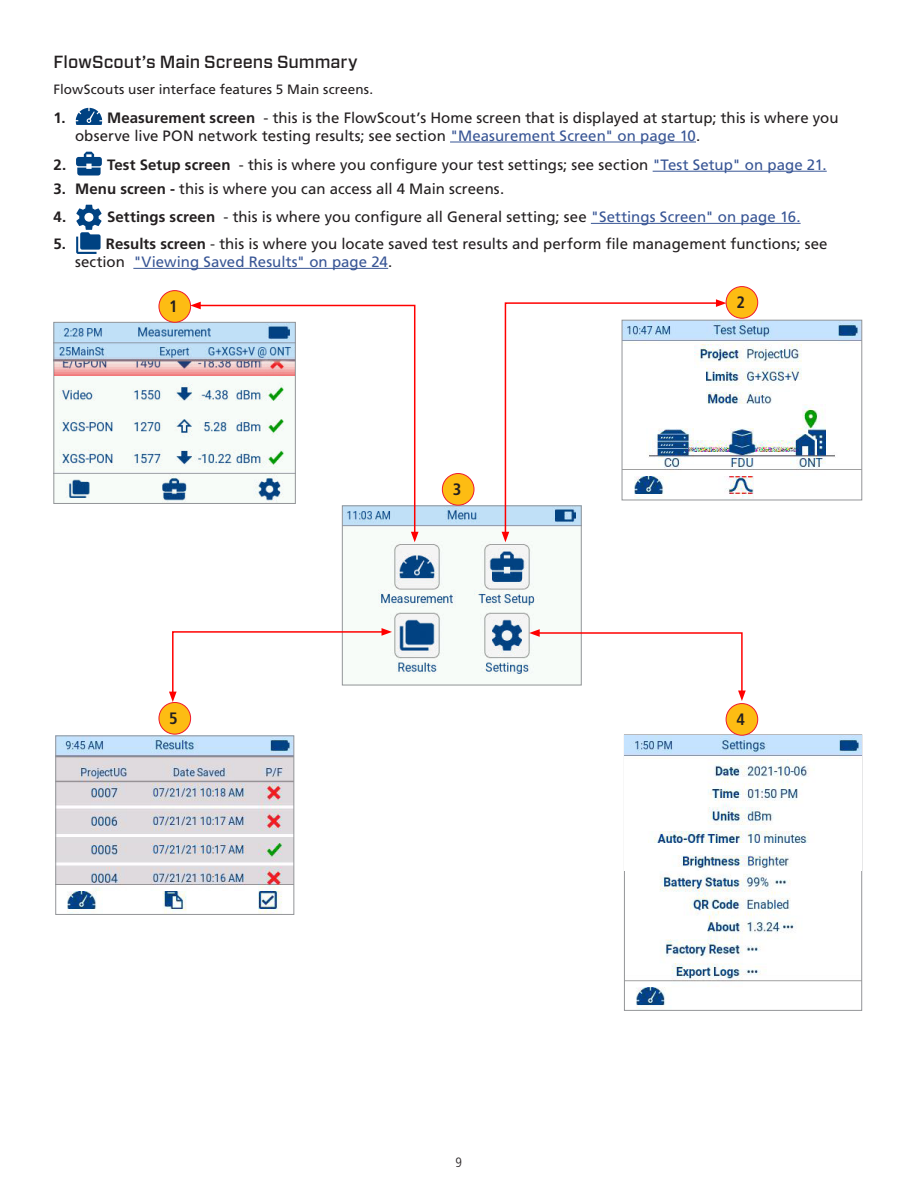
<style>
.page{position:relative;width:918px;height:1188px;background:#fff}
.page>*{position:absolute;margin:0;border:0;box-sizing:border-box;transform-origin:0 0}
.UG_A-Title{font:500 17.55px "Forza";color:#231f20}
.UG_Callout_CIRCLE{font:700 condensed 16.5px "Frutiger LT Std";color:#231f20}
.t1{font:15px/18px "Frutiger LT Std";letter-spacing:.005em;color:#231f20}
.t2{font:700 15px "Frutiger LT Std";color:#231f20}
.UG_Body{font:13.5px "Frutiger LT Std";letter-spacing:.005em;color:#231f20}
.t3{font:300 condensed 13.5px "Frutiger LT Std";color:#231f20}
.s1{font-weight:700}
.s2{color:#385595}
</style>
<div class="page">
<hr style="left:450px;top:142px;width:246px;height:1px;background:#385595">
<hr style="left:653px;top:171px;width:174px;height:1px;background:#385595">
<hr style="left:591px;top:223px;width:210px;height:1px;background:#385595">
<hr style="left:133px;top:268px;width:255px;height:1px;background:#385595">
<svg style="left:76px;top:108px;width:26px;height:17px"></svg>
<svg style="left:76px;top:152px;width:26px;height:24px"></svg>
<svg style="left:76px;top:205px;width:26px;height:49px"></svg>
<img style="left:55px;top:324px;width:142px;height:178px">
<div style="left:53px;top:322px;width:243px;height:182px;border:1px solid #939598"></div>
<img style="left:55px;top:358px;width:142px;height:17px">
<img style="left:378px;top:508px;width:161px;height:166px">
<img style="left:626px;top:874px;width:234px;height:135px">
<div style="left:624px;top:735px;width:238px;height:276px;border:1px solid #939598"></div>
<img style="left:625px;top:736px;width:236px;height:134px">
<img style="left:720px;top:322px;width:140px;height:176px">
<div style="left:622px;top:320px;width:240px;height:180px;border:1px solid #939598"></div>
<img style="left:57px;top:738px;width:235px;height:175px">
<div style="left:55px;top:736px;width:239px;height:179px;border:1px solid #939598"></div>
<div style="left:726px;top:287px;width:32px;height:31px;background:#fdbc13;border-radius:50%"></div>
<div style="left:726px;top:286px;width:32px;height:33px;border:1px solid #ee1a2e;border-radius:50%"></div>
<div style="left:726px;top:704px;width:32px;height:31px;background:#fdbc13;border-radius:50%"></div>
<div style="left:726px;top:703px;width:32px;height:33px;border:1px solid #ee1a2e;border-radius:50%"></div>
<div style="left:442px;top:474px;width:32px;height:31px;background:#fdbc13;border-radius:50%"></div>
<div style="left:442px;top:473px;width:32px;height:33px;border:1px solid #ee1a2e;border-radius:50%"></div>
<div style="left:159px;top:291px;width:32px;height:31px;background:#fdbc13;border-radius:50%"></div>
<div style="left:159px;top:290px;width:32px;height:33px;border:1px solid #ee1a2e;border-radius:50%"></div>
<div style="left:159px;top:702px;width:32px;height:32px;background:#fdbc13;border-radius:50%"></div>
<div style="left:159px;top:702px;width:32px;height:33px;border:1px solid #ee1a2e;border-radius:50%"></div>
<svg style="left:197px;top:304px;width:219px;height:232px"></svg>
<svg style="left:411px;top:532px;width:8px;height:10px"></svg>
<svg style="left:190px;top:302px;width:11px;height:7px"></svg>
<svg style="left:504px;top:302px;width:216px;height:234px"></svg>
<svg style="left:502px;top:532px;width:7px;height:10px"></svg>
<svg style="left:716px;top:299px;width:10px;height:8px"></svg>
<svg style="left:169px;top:628px;width:223px;height:74px"></svg>
<svg style="left:529px;top:629px;width:217px;height:72px"></svg>
<p class="UG_A-Title" style="left:53px;top:50px;width:306px">FlowScout’s Main Screens Summary</p>
<p class="UG_Body" style="left:53px;top:81px;width:321px">FlowScouts user interface features 5 Main screens.</p>
<p class="t2" style="left:53px;top:108px;width:14px">1.</p>
<p class="t1" style="left:75px;top:108px;width:765px;text-indent:32px"><span class="s1">Measurement screen</span> - this is the FlowScout’s Home screen that is displayed at startup; this is where you observe live PON network testing results; see section <span class="s2">"Measurement Screen" on page 10</span>.</p>
<p class="t2" style="left:53px;top:156px;width:14px">2.</p>
<p class="t1" style="left:107px;top:156px;width:721px"><span class="s1">Test Setup screen</span> - this is where you configure your test settings; see section <span class="s2">"Test Setup" on page 21.</span></p>
<p class="t1" style="left:53px;top:180px;width:452px"><span class="s1">3. Menu screen -</span> this is where you can access all 4 Main screens.</p>
<p class="t2" style="left:53px;top:208px;width:14px">4.</p>
<p class="t1" style="left:107px;top:208px;width:695px"><span class="s1">Settings screen</span> - this is where you configure all General setting; see <span class="s2">"Settings Screen" on page 16.</span></p>
<p class="t2" style="left:53px;top:235px;width:14px">5.</p>
<p class="t1" style="left:75px;top:235px;width:754px;text-indent:31px"><span class="s1">Results screen</span> - this is where you locate saved test results and perform file management functions; see section <span class="s2">"Viewing Saved Results" on page 24</span>.</p>
<p class="UG_Callout_CIRCLE" style="left:736px;top:293px;width:10px">2</p>
<p class="UG_Callout_CIRCLE" style="left:169px;top:297px;width:10px">1</p>
<p class="UG_Callout_CIRCLE" style="left:169px;top:709px;width:10px">5</p>
<p class="UG_Callout_CIRCLE" style="left:453px;top:480px;width:10px">3</p>
<p class="t3" style="left:455px;top:1155px;width:8px">9</p>
<p class="UG_Callout_CIRCLE" style="left:736px;top:710px;width:10px">4</p>
</div>
